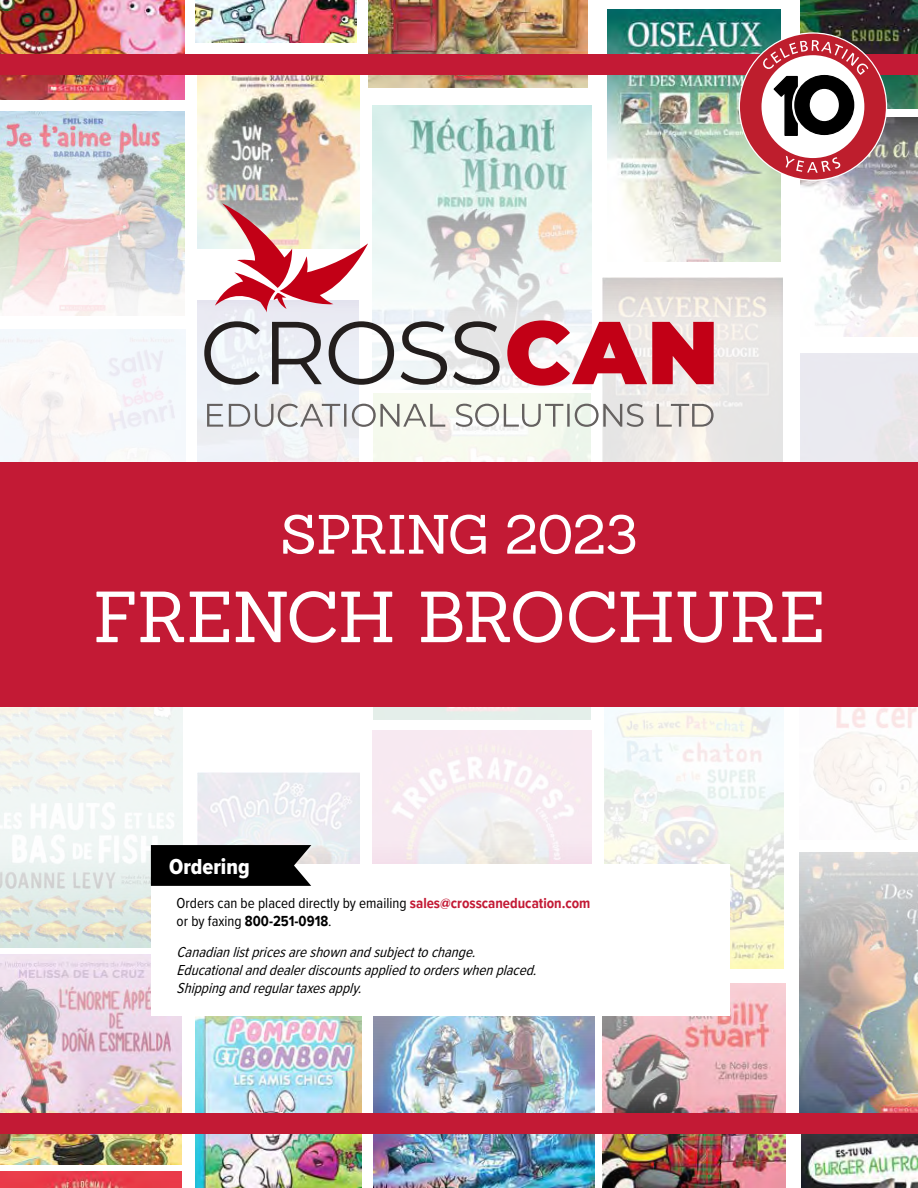
<style>
.page{position:relative;width:918px;height:1188px;background:#fff}
.page>*{position:absolute;margin:0;border:0;box-sizing:border-box;transform-origin:0 0}
.t1{font:70.5px "Sanchez";letter-spacing:-.02em;color:#fff}
.t2{font:54px "Sanchez";letter-spacing:-.005em;color:#fff}
.t3{font:22.5px "Proxima Nova Cond Extrabld";color:#fff}
.t4{font:italic 15px/18px "Proxima Nova Cond";color:#000}
.t5{font:15px/18px "Proxima Nova Cond";color:#000}
.s1{font-weight:700;color:#c31a35}
.s2{font-weight:700}
</style>
<div class="page">
<img style="left:0;top:0;width:918px;height:462px">
<img style="left:0;top:707px;width:918px;height:481px">
<svg style="left:507px;top:320px;width:207px;height:66px"></svg>
<svg style="left:204px;top:321px;width:296px;height:64px"></svg>
<svg style="left:207px;top:404px;width:507px;height:23px"></svg>
<svg style="left:215px;top:203px;width:153px;height:109px"></svg>
<div style="left:0;top:462px;width:918px;height:245px;background:#c31a35"></div>
<div style="left:151px;top:864px;width:579px;height:151px;background:#fff"></div>
<svg style="left:151px;top:845px;width:160px;height:41px;background:#0d0d0d"></svg>
<div style="left:0;top:1113px;width:918px;height:21px;background:#c31a35"></div>
<div style="left:0;top:54px;width:918px;height:21px;background:#c31a35"></div>
<svg style="left:739px;top:32px;width:148px;height:149px"></svg>
<h2 class="t2" style="left:281px;top:499px;width:358px">SPRING 2023</h2>
<h1 class="t1" style="left:93px;top:571px;width:733px">FRENCH BROCHURE</h1>
<h3 class="t3" style="left:169px;top:850px;width:82px">Ordering</h3>
<p class="t5" style="left:177px;top:893px;width:415px">Orders can be placed directly by emailing <span class="s1">sales@crosscaneducation.com </span>or by faxing <span class="s2">800-251-0918</span>.</p>
<p class="t4" style="left:177px;top:943px;width:367px">Canadianlistpricesareshownandsubjecttochange.<br>Educationalanddealerdiscountsappliedtoorderswhenplaced.<br>Shippingandregulartaxesapply.</p>
</div>
